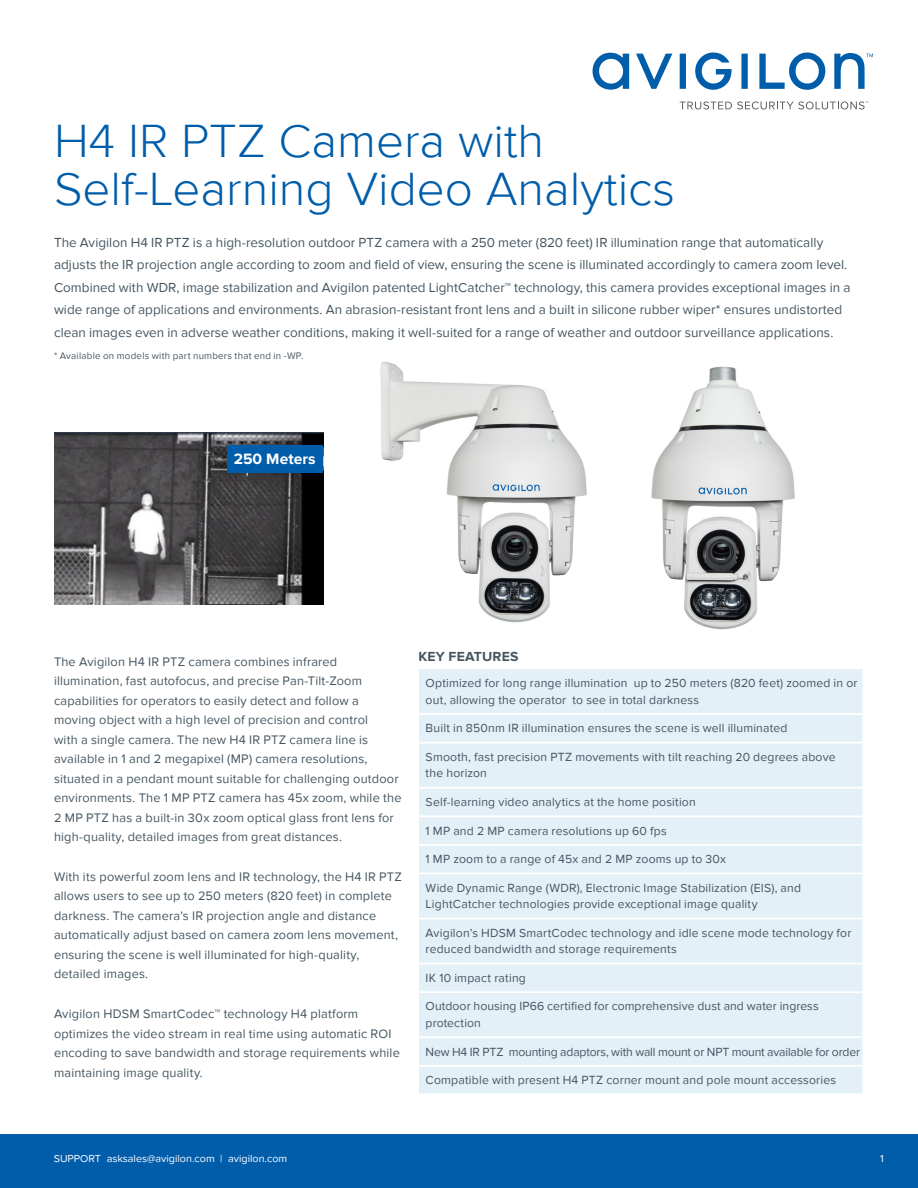
<style>
.page{position:relative;width:918px;height:1188px;background:#fff}
.page>*{position:absolute;margin:0;border:0;box-sizing:border-box;transform-origin:0 0}
.t1{font:300 48px/48px "Proxima Nova";color:#005daa}
.t2{font:700 15.6px "Proxima Nova";letter-spacing:.005em;color:#fff}
.t3{font:700 13.65px "Proxima Nova";letter-spacing:.015em;color:#455560}
.t4{font:13.5px/22.5px "Proxima Nova";color:#455560}
.t5{font:12.75px/19.5px "Proxima Nova";letter-spacing:.015em;color:#455560}
.t6{font:12.15px/16.5px "Proxima Nova";letter-spacing:.015em;color:#455560}
.t7{font:12.15px "Proxima Nova";letter-spacing:-.015em;color:#455560}
.t8{font:10.5px "Proxima Nova";color:#fff}
.t9{font:9.75px "Proxima Nova";letter-spacing:.025em;color:#455560}
</style>
<div class="page">
<div style="left:0;top:1134px;width:918px;height:54px;background:#005daa"></div>
<svg style="left:593px;top:52px;width:280px;height:38px"></svg>
<svg style="left:680px;top:101px;width:188px;height:8px"></svg>
<img style="left:380px;top:361px;width:207px;height:262px">
<img style="left:651px;top:366px;width:144px;height:264px">
<div style="left:419px;top:669px;width:443px;height:425px;background:#e3f0f7"></div>
<hr style="left:419px;top:713px;width:443px;height:2px;background:#fff">
<hr style="left:419px;top:742px;width:443px;height:2px;background:#fff">
<hr style="left:419px;top:787px;width:443px;height:2px;background:#fff">
<hr style="left:419px;top:815px;width:443px;height:2px;background:#fff">
<hr style="left:419px;top:844px;width:443px;height:2px;background:#fff">
<hr style="left:419px;top:873px;width:443px;height:1px;background:#fff">
<hr style="left:419px;top:918px;width:443px;height:1px;background:#fff">
<hr style="left:419px;top:963px;width:443px;height:2px;background:#fff">
<hr style="left:419px;top:991px;width:443px;height:2px;background:#fff">
<hr style="left:419px;top:1036px;width:443px;height:2px;background:#fff">
<hr style="left:419px;top:1065px;width:443px;height:2px;background:#fff">
<img style="left:54px;top:433px;width:269px;height:171px">
<div style="left:228px;top:445px;width:95px;height:28px;background:#005daa"></div>
<h1 class="t1" style="left:54px;top:118px;width:623px">H4 IR PTZ Camera with<br>Self-Learning Video Analytics</h1>
<p class="t4" style="left:54px;top:231px;width:798px">The Avigilon H4 IR PTZ is a high-resolution outdoor PTZ camera with a 250 meter (820 feet) IR illumination range that automatically adjusts the IR projection angle according to zoom and field of view, ensuring the scene is illuminated accordingly to camera zoom level.<br>Combined with WDR, image stabilization and Avigilon patented LightCatcher™ technology, this camera provides exceptional images in a wide range of applications and environments. An abrasion-resistant front lens and a built in silicone rubber wiper* ensures undistorted clean images even in adverse weather conditions, making it well-suited for a range of weather and outdoor surveillance applications.</p>
<p class="t9" style="left:54px;top:350px;width:251px">* Available on models with part numbers that end in -WP.</p>
<p class="t2" style="left:234px;top:450px;width:83px">250 Meters</p>
<p class="t5" style="left:54px;top:652px;width:349px">The Avigilon H4 IR PTZ camera combines infrared illumination, fast autofocus, and precise Pan-Tilt-Zoom capabilities for operators to easily detect and follow a moving object with a high level of precision and control<br>with a single camera. The new H4 IR PTZ camera line is available in 1 and 2 megapixel (MP) camera resolutions, situated in a pendant mount suitable for challenging outdoor environments. The 1 MP PTZ camera has 45x zoom, while the 2 MP PTZ has a built-in 30x zoom optical glass front lens for high-quality, detailed images from great distances.</p>
<p class="t5" style="left:54px;top:867px;width:350px">With its powerful zoom lens and IR technology, the H4 IR PTZ allows users to see up to 250 meters (820 feet) in complete darkness. The camera’s IR projection angle and distance automatically adjust based on camera zoom lens movement, ensuring the scene is well illuminated for high-quality, detailed images.</p>
<p class="t5" style="left:54px;top:1004px;width:347px">Avigilon HDSM SmartCodec™ technology H4 platform optimizes the video stream in real time using automatic ROI encoding to save bandwidth and storage requirements while maintaining image quality.</p>
<p class="t3" style="left:418px;top:649px;width:102px">KEY FEATURES</p>
<p class="t6" style="left:426px;top:675px;width:433px">Optimized for long range illumination up to 250 meters (820 feet) zoomed in or out, allowing the operator to see in total darkness</p>
<p class="t6" style="left:426px;top:720px;width:363px">Built in 850nm IR illumination ensures the scene is well illuminated</p>
<p class="t6" style="left:426px;top:749px;width:411px">Smooth, fast precision PTZ movements with tilt reaching 20 degrees above the horizon</p>
<p class="t6" style="left:426px;top:794px;width:272px">Self-learning video analytics at the home position</p>
<p class="t6" style="left:426px;top:823px;width:243px">1 MP and 2 MP camera resolutions up 60 fps</p>
<p class="t6" style="left:426px;top:851px;width:302px">1 MP zoom to a range of 45x and 2 MP zooms up to 30x</p>
<p class="t6" style="left:426px;top:880px;width:377px">Wide Dynamic Range (WDR), Electronic Image Stabilization (EIS), and<br>LightCatcher technologies provide exceptional image quality</p>
<p class="t6" style="left:426px;top:925px;width:427px">Avigilon’s HDSM SmartCodec technology and idle scene mode technology for reduced bandwidth and storage requirements</p>
<p class="t6" style="left:426px;top:970px;width:102px">IK 10 impact rating</p>
<p class="t6" style="left:426px;top:998px;width:395px">Outdoor housing IP66 certified for comprehensive dust and water ingress protection</p>
<p class="t7" style="left:426px;top:1045px;width:436px">New H4 IR PTZ mounting adaptors, with wall mount or NPT mount available for order</p>
<p class="t6" style="left:426px;top:1072px;width:412px">Compatible with present H4 PTZ corner mount and pole mount accessories</p>
<p class="t8" style="left:54px;top:1153px;width:235px">SUPPORT asksales@avigilon.com | avigilon.com</p>
<p class="t8" style="left:880px;top:1153px;width:5px">1</p>
</div>
